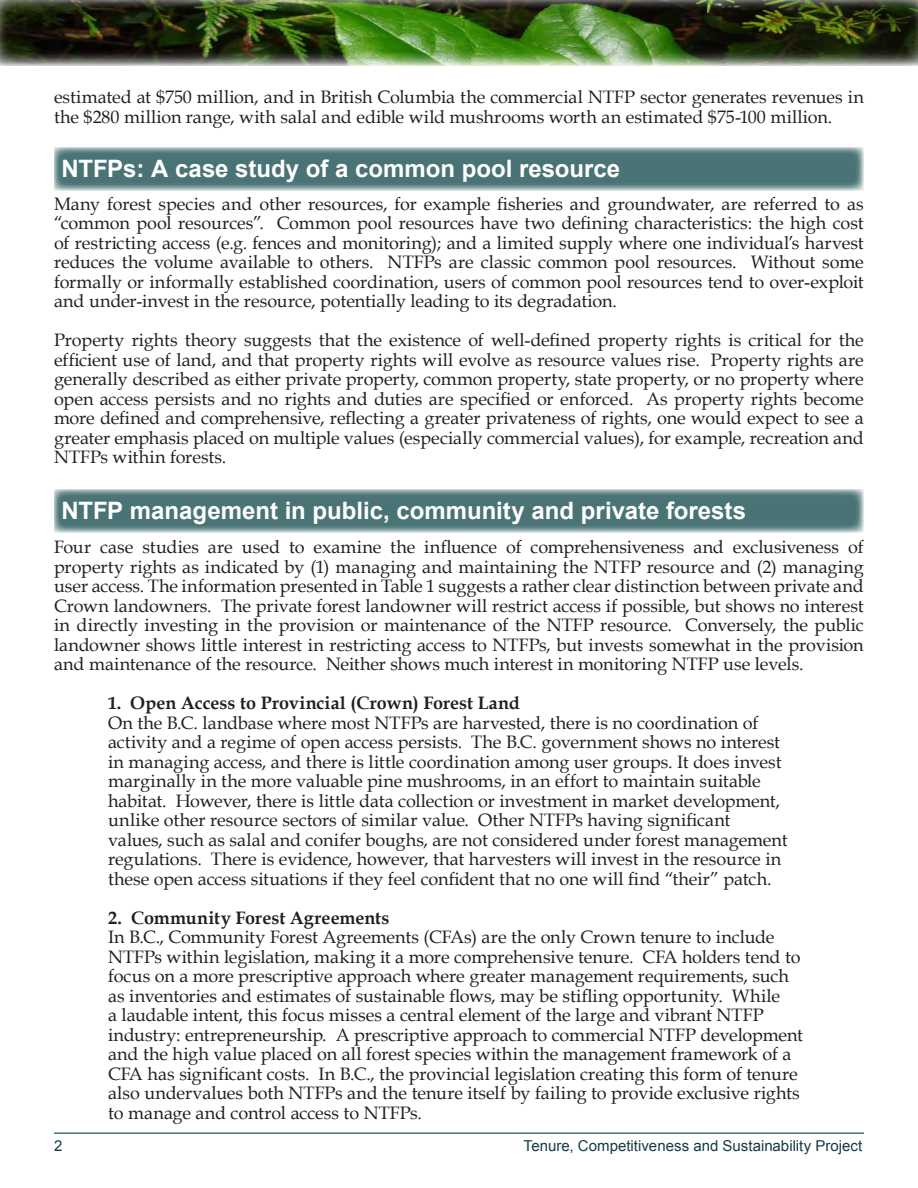
<style>
.page{position:relative;width:918px;height:1188px;background:#fff}
.page>*{position:absolute;margin:0;border:0;box-sizing:border-box;transform-origin:0 0}
.t1{font:700 24px "Arial";color:#fff}
.t2{font:18px/19.5px "Book Antiqua";letter-spacing:-.005em;color:#231f20}
.t3{font:700 18px "Book Antiqua";color:#231f20}
.t4{font:15px "Arial";color:#163b45}
</style>
<div class="page">
<hr style="left:54px;top:1132px;width:810px;height:2px;background:#497375">
<img style="left:0;top:0;width:918px;height:66px">
<svg style="left:54px;top:147px;width:810px;height:43px;background:#5b8182"></svg>
<svg style="left:54px;top:489px;width:810px;height:43px;background:#5b8182"></svg>
<p class="t2" style="left:54px;top:87px;width:811px">estimated at $750 million, and in British Columbia the commercial NTFP sector generates revenues in the $280 million range, with salal and edible wild mushrooms worth an estimated $75-100 million.</p>
<h1 class="t1" style="left:62px;top:153px;width:560px">NTFPs: A case study of a common pool resource</h1>
<p class="t2" style="left:54px;top:193px;width:811px;text-align:justify">Many forest species and other resources, for example fisheries and groundwater, are referred to as “common pool resources”. Common pool resources have two defining characteristics: the high cost of restricting access (e.g. fences and monitoring); and a limited supply where one individual’s harvest reduces the volume available to others. NTFPs are classic common pool resources. Without some formally or informally established coordination, users of common pool resources tend to over-exploit and under-invest in the resource, potentially leading to its degradation.</p>
<p class="t2" style="left:54px;top:330px;width:811px;text-align:justify">Property rights theory suggests that the existence of well-defined property rights is critical for the efficient use of land, and that property rights will evolve as resource values rise. Property rights are generally described as either private property, common property, state property, or no property where open access persists and no rights and duties are specified or enforced. As property rights become more defined and comprehensive, reflecting a greater privateness of rights, one would expect to see a greater emphasis placed on multiple values (especially commercial values), for example, recreation and NTFPs within forests.</p>
<h1 class="t1" style="left:62px;top:495px;width:686px">NTFP management in public, community and private forests</h1>
<p class="t2" style="left:54px;top:537px;width:811px;text-align:justify">Four case studies are used to examine the influence of comprehensiveness and exclusiveness of property rights as indicated by (1) managing and maintaining the NTFP resource and (2) managing user access. The information presented in Table 1 suggests a rather clear distinction between private and Crown landowners. The private forest landowner will restrict access if possible, but shows no interest in directly investing in the provision or maintenance of the NTFP resource. Conversely, the public landowner shows little interest in restricting access to NTFPs, but invests somewhat in the provision and maintenance of the resource. Neither shows much interest in monitoring NTFP use levels.</p>
<p class="t3" style="left:108px;top:691px;width:413px">1. Open Access to Provincial (Crown) Forest Land</p>
<p class="t2" style="left:108px;top:712px;width:681px">On the B.C. landbase where most NTFPs are harvested, there is no coordination of activity and a regime of open access persists. The B.C. government shows no interest in managing access, and there is little coordination among user groups. It does invest marginally in the more valuable pine mushrooms, in an effort to maintain suitable habitat. However, there is little data collection or investment in market development, unlike other resource sectors of similar value. Other NTFPs having significant values, such as salal and conifer boughs, are not considered under forest management regulations. There is evidence, however, that harvesters will invest in the resource in these open access situations if they feel confident that no one will find “their” patch.</p>
<p class="t3" style="left:108px;top:905px;width:283px">2. Community Forest Agreements</p>
<p class="t2" style="left:108px;top:927px;width:697px">In B.C., Community Forest Agreements (CFAs) are the only Crown tenure to include NTFPs within legislation, making it a more comprehensive tenure. CFA holders tend to focus on a more prescriptive approach where greater management requirements, such as inventories and estimates of sustainable flows, may be stifling opportunity. While<br>a laudable intent, this focus misses a central element of the large and vibrant NTFP industry: entrepreneurship. A prescriptive approach to commercial NTFP development and the high value placed on all forest species within the management framework of a CFA has significant costs. In B.C., the provincial legislation creating this form of tenure also undervalues both NTFPs and the tenure itself by failing to provide exclusive rights to manage and control access to NTFPs.</p>
<p class="t4" style="left:54px;top:1136px;width:10px">2</p>
<p class="t4" style="left:523px;top:1136px;width:341px">Tenure, Competitiveness and Sustainability Project</p>
</div>
